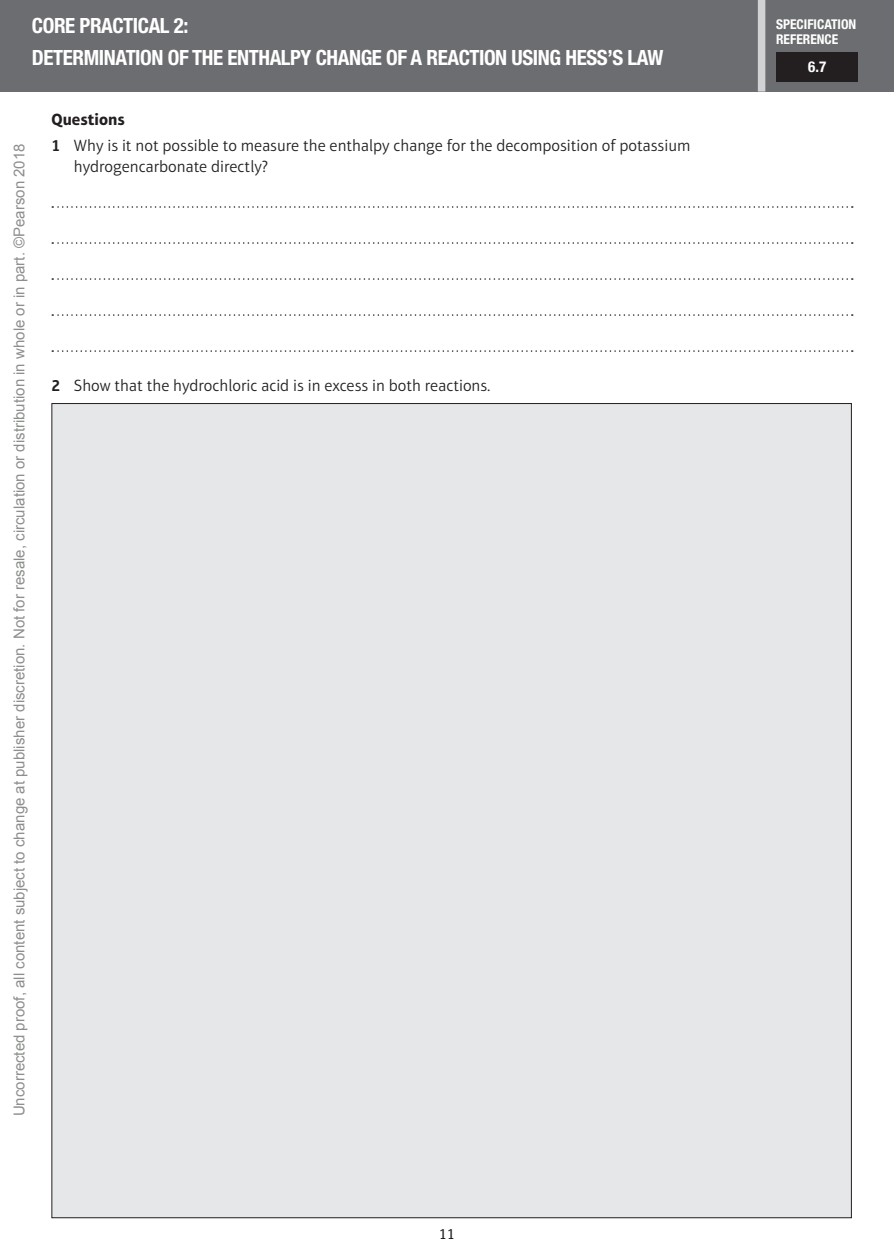
<style>
.page{position:relative;width:894px;height:1260px;background:#fff}
.page>*{position:absolute;margin:0;border:0;box-sizing:border-box;transform-origin:0 0}
.t1{font:700 condensed 21px/31.5px "Helvetica Neue LTW1 G";letter-spacing:-.02em;color:#fff}
.t2{font:300 16.5px/25.5px "Aptifer Sans LT Pro";color:#231f20}
.t3{font:15px "Arial";color:#8c8f8c}
.t4{font:700 condensed 15px "Helvetica Neue LTW1 G";color:#fff}
.t5{font:15px "Aptifer Sans LT Pro";color:#231f20}
.t6{font:700 condensed 13.5px/15.3px "Helvetica Neue LTW1 G";color:#fff}
.s1{font-weight:700}
.s2{font-weight:600}
</style>
<div class="page">
<svg style="left:52px;top:206px;width:801px;height:2px"></svg>
<svg style="left:52px;top:242px;width:801px;height:2px"></svg>
<svg style="left:52px;top:278px;width:801px;height:2px"></svg>
<svg style="left:52px;top:314px;width:801px;height:2px"></svg>
<svg style="left:52px;top:350px;width:801px;height:2px"></svg>
<div style="left:52px;top:403px;width:799px;height:814px;background:#e6e7e9"></div>
<div style="left:0;top:0;width:894px;height:92px;background:#6c6d70"></div>
<div style="left:776px;top:52px;width:82px;height:29px;background:#231f20"></div>
<div style="left:758px;top:0;width:7px;height:92px;background:#d1d2d4"></div>
<p class="t1" style="left:32px;top:10px;width:633px">CORE PRACTICAL 2:<br>DETERMINATION OF THE ENTHALPY CHANGE OF A REACTION USING HESS’S LAW</p>
<p class="t3" style="left:9px;top:1116px;width:974px;rotate:-90deg">Uncorrected proof, all content subject to change at publisher discretion. Not for resale, circulation or distribution in whole or in part. ©Pearson 2018</p>
<p class="t2" style="left:51px;top:107px;width:640px"><span class="s1">Questions<br></span><span class="s2">1</span> Why is it not possible to measure the enthalpy change for the decomposition of potassium</p>
<p class="t2" style="left:74px;top:153px;width:195px">hydrogencarbonate directly?</p>
<p class="t2" style="left:51px;top:372px;width:440px"><span class="s2">2</span> Show that the hydrochloric acid is in excess in both reactions.</p>
<p class="t5" style="left:439px;top:1224px;width:17px">11</p>
<p class="t6" style="left:776px;top:16px;width:82px">SPECIFICATION<br>REFERENCE</p>
<p class="t4" style="left:808px;top:58px;width:19px">6.7</p>
</div>
